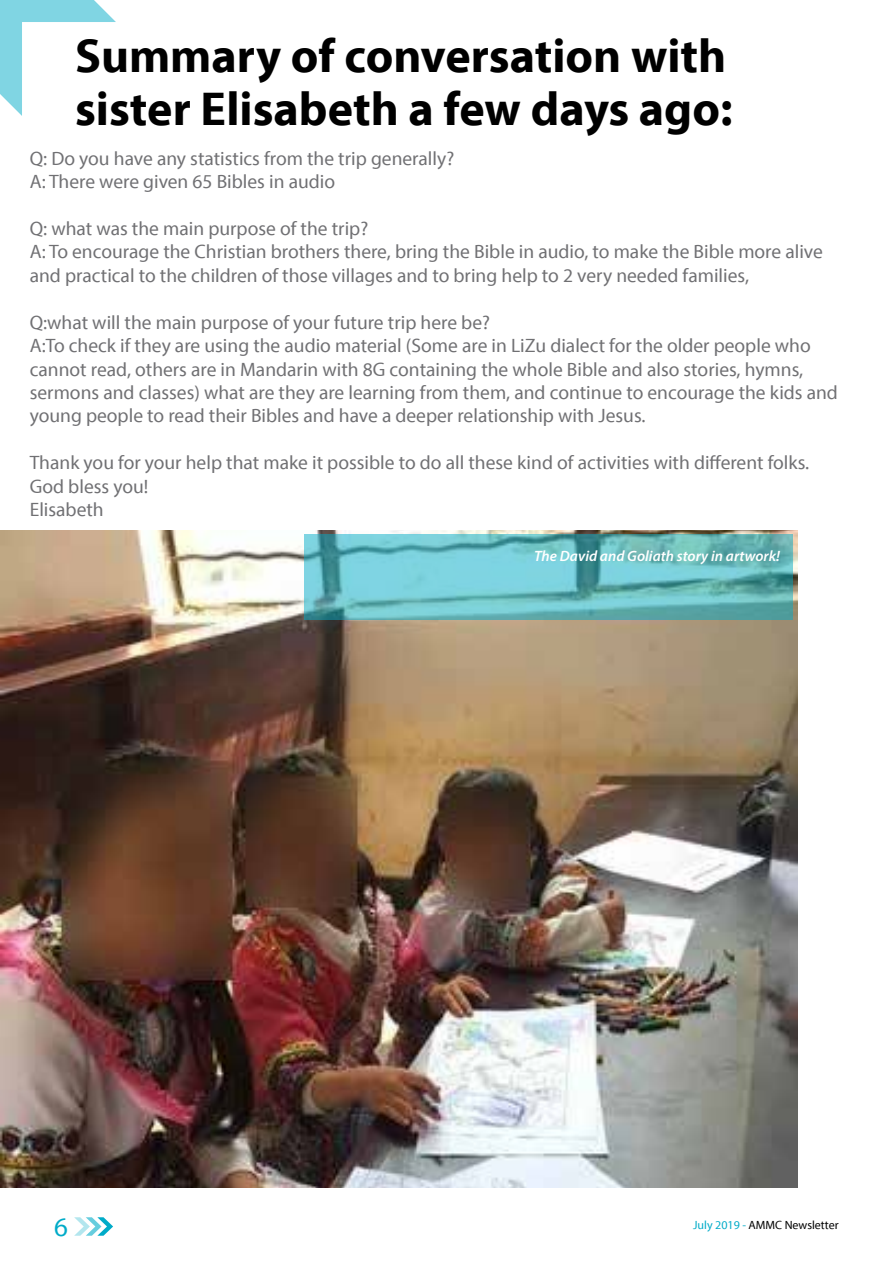
<style>
.page{position:relative;width:893px;height:1263px;background:#fff}
.page>*{position:absolute;margin:0;border:0;box-sizing:border-box;transform-origin:0 0}
.t1{font:700 48px/52.5px "Myriad Pro";color:#000}
.t2{font:27px "Myriad Pro";color:#00abc8}
.t3{font:19.5px/23.4px "Myriad Pro";color:#707073}
.t4{font:italic 600 15px "Myriad Pro";color:#fff}
.t5{font:12px "Myriad Pro";color:#000}
.s1{color:#00abc8}
</style>
<div class="page">
<svg style="left:74px;top:1217px;width:39px;height:19px"></svg>
<img style="left:0;top:530px;width:797px;height:657px">
<svg style="left:0;top:0;width:116px;height:116px"></svg>
<svg style="left:704px;top:1055px;width:94px;height:124px;background:#777872"></svg>
<svg style="left:305px;top:535px;width:488px;height:85px;background:#6abbc0"></svg>
<h1 class="t1" style="left:75px;top:28px;width:659px">Summary of conversation with sister Elisabeth a few days ago:</h1>
<p class="t3" style="left:30px;top:146px;width:426px">Q: Do you have any statistics from the trip generally?<br>A: There were given 65 Bibles in audio</p>
<p class="t3" style="left:30px;top:217px;width:795px">Q: what was the main purpose of the trip?<br>A: To encourage the Christian brothers there, bring the Bible in audio, to make the Bible more alive and practical to the children of those villages and to bring help to 2 very needed families,</p>
<p class="t3" style="left:30px;top:310px;width:810px">Q:what will the main purpose of your future trip here be?<br>A:To check if they are using the audio material (Some are in LiZu dialect for the older people who cannot read, others are in Mandarin with 8G containing the whole Bible and also stories, hymns, sermons and classes) what are they are learning from them, and continue to encourage the kids and young people to read their Bibles and have a deeper relationship with Jesus.</p>
<p class="t3" style="left:30px;top:451px;width:781px">Thank you for your help that make it possible to do all these kind of activities with different folks.<br>God bless you!<br>Elisabeth</p>
<p class="t4" style="left:534px;top:546px;width:247px">The David and Goliath story in artwork!</p>
<h2 class="t2" style="left:54px;top:1210px;width:15px">6</h2>
<p class="t5" style="left:693px;top:1218px;width:147px"><span class="s1">July 2019 -</span> AMMC Newsletter</p>
</div>
